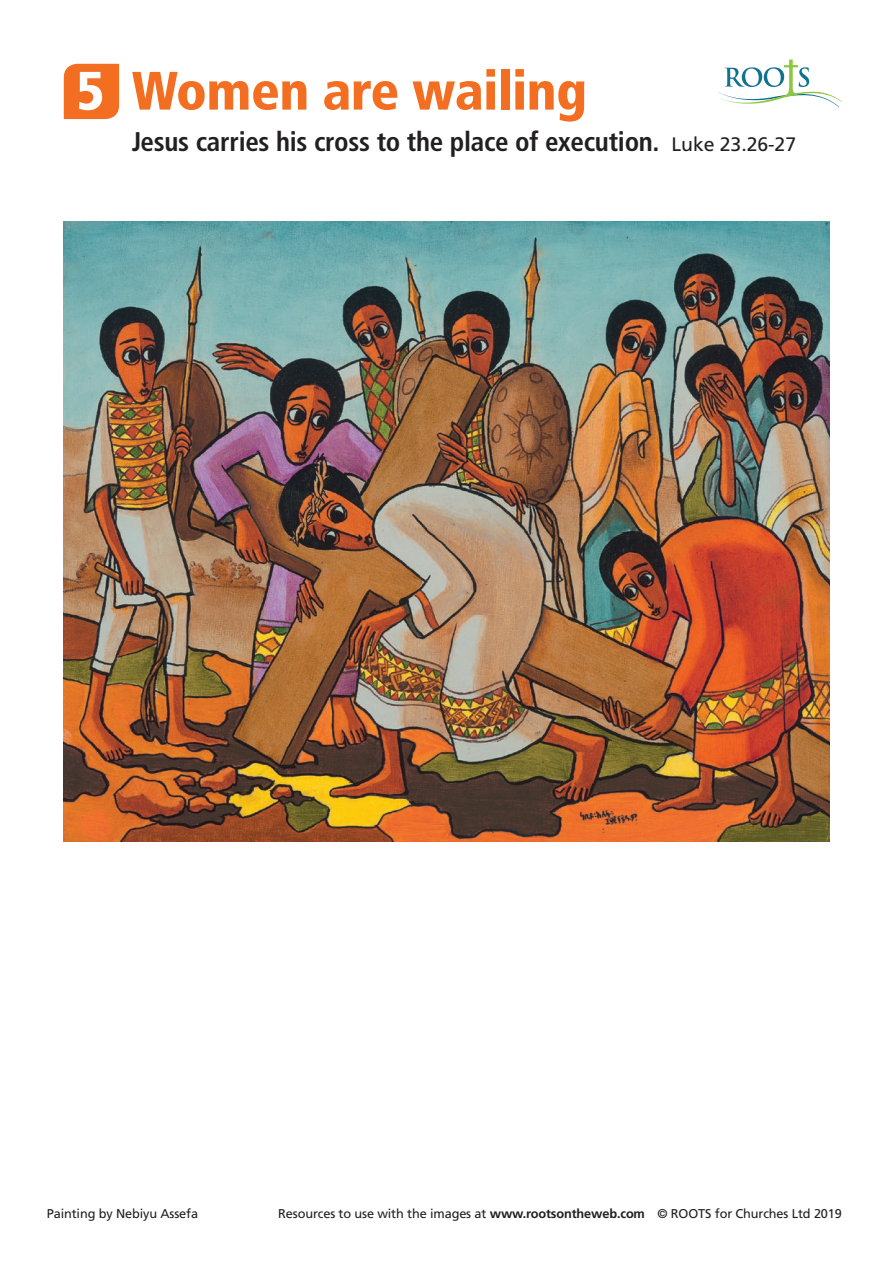
<style>
.page{position:relative;width:893px;height:1263px;background:#fff}
.page>*{position:absolute;margin:0;border:0;box-sizing:border-box;transform-origin:0 0}
.t1{font:900 condensed 54px "Frutiger LT Std";letter-spacing:-.01em;color:#f36e21}
.t2{font:700 condensed 27px "Frutiger LT Std";letter-spacing:-.01em;color:#231f20}
.t3{font:12.75px "Frutiger LT Std";letter-spacing:-.01em;color:#231f20}
.s1{color:#fff}
.s2{font-weight:400;font-stretch:normal;font-size:19.5px}
.s3{font-weight:700}
</style>
<div class="page">
<svg style="left:718px;top:60px;width:124px;height:47px"></svg>
<svg style="left:63px;top:63px;width:57px;height:57px;background:#f37933"></svg>
<img style="left:64px;top:222px;width:765px;height:619px">
<h1 class="t1" style="left:77px;top:58px;width:512px"><span class="s1">5</span> Women are wailing</h1>
<h2 class="t2" style="left:132px;top:126px;width:666px">Jesus carries his cross to the place of execution. <span class="s2">Luke 23.26-27</span></h2>
<p class="t3" style="left:47px;top:1206px;width:153px">Painting by Nebiyu Assefa</p>
<p class="t3" style="left:278px;top:1206px;width:565px">Resources to use with the images at <span class="s3">www.rootsontheweb.com</span> © ROOTS for Churches Ltd 2019</p>
</div>
